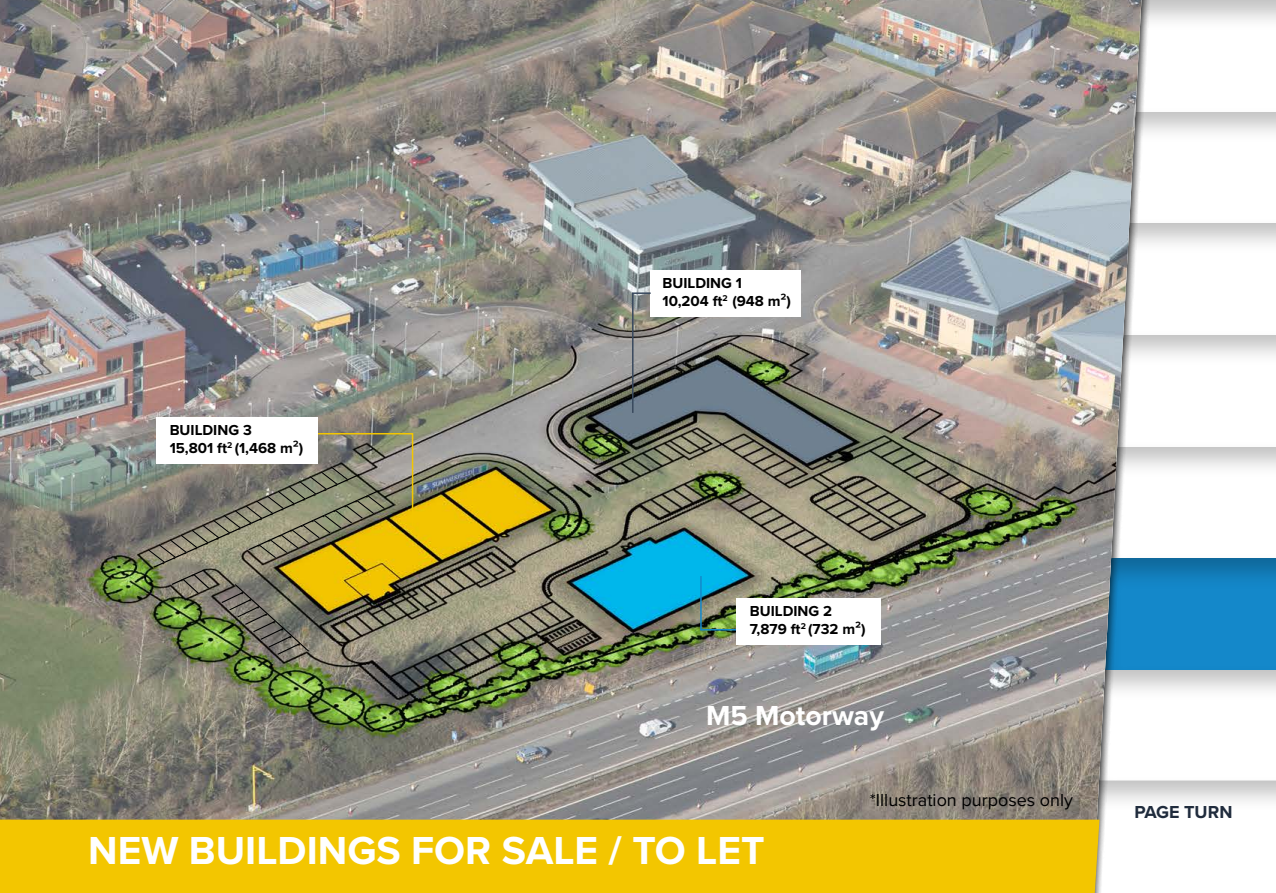
<style>
.page{position:relative;width:1276px;height:893px;background:#fff}
.page>*{position:absolute;margin:0;border:0;box-sizing:border-box;transform-origin:0 0}
.t1{font:700 40.5px "Proxima Nova";color:#fff}
.t2{font:700 28.5px "Proxima Nova";color:#fff}
.t3{font:18px "Proxima Nova";color:#000}
.t4{font:700 18px "Proxima Nova";color:#202c3d}
.t5{font:700 15px/18px "Proxima Nova";color:#000}
</style>
<div class="page">
<div style="left:1085px;top:436px;width:191px;height:130px;background:#000;opacity:.25"></div>
<div style="left:1074px;top:659px;width:202px;height:130px;background:#000;opacity:.25"></div>
<div style="left:1016px;top:769px;width:260px;height:124px;background:#000;opacity:.25"></div>
<div style="left:1085px;top:0;width:191px;height:119px;background:#000;opacity:.25"></div>
<div style="left:1098px;top:101px;width:178px;height:130px;background:#000;opacity:.25"></div>
<div style="left:1091px;top:212px;width:185px;height:130px;background:#000;opacity:.25"></div>
<div style="left:1085px;top:324px;width:191px;height:130px;background:#000;opacity:.25"></div>
<div style="left:1085px;top:547px;width:191px;height:130px;background:#000;opacity:.25"></div>
<img style="left:0;top:0;width:1141px;height:893px">
<div style="left:0;top:820px;width:1099px;height:73px;background:#f3c600"></div>
<img style="left:147px;top:432px;width:267px;height:224px">
<div style="left:156px;top:417px;width:161px;height:46px;background:#fff"></div>
<img style="left:699px;top:575px;width:110px;height:56px">
<div style="left:736px;top:598px;width:144px;height:46px;background:#fff"></div>
<div style="left:650px;top:270px;width:150px;height:46px;background:#fff"></div>
<svg style="left:631px;top:292px;width:21px;height:122px;background:#7e8181"></svg>
<p class="t5" style="left:170px;top:421px;width:135px">BUILDING 3<br>15,801 ft<sup>2</sup> (1,468 m²)</p>
<p class="t5" style="left:662px;top:274px;width:130px">BUILDING 1<br>10,204 ft<sup>2</sup> (948 m²)</p>
<p class="t5" style="left:750px;top:602px;width:117px">BUILDING 2<br>7,879 ft<sup>2</sup> (732 m²)</p>
<h2 class="t2" style="left:706px;top:694px;width:179px">M5 Motorway</h2>
<p class="t3" style="left:870px;top:786px;width:205px">*Illustration purposes only</p>
<h1 class="t1" style="left:88px;top:820px;width:678px">NEW BUILDINGS FOR SALE / TO LET</h1>
<p class="t4" style="left:1134px;top:799px;width:99px">PAGE TURN</p>
</div>
